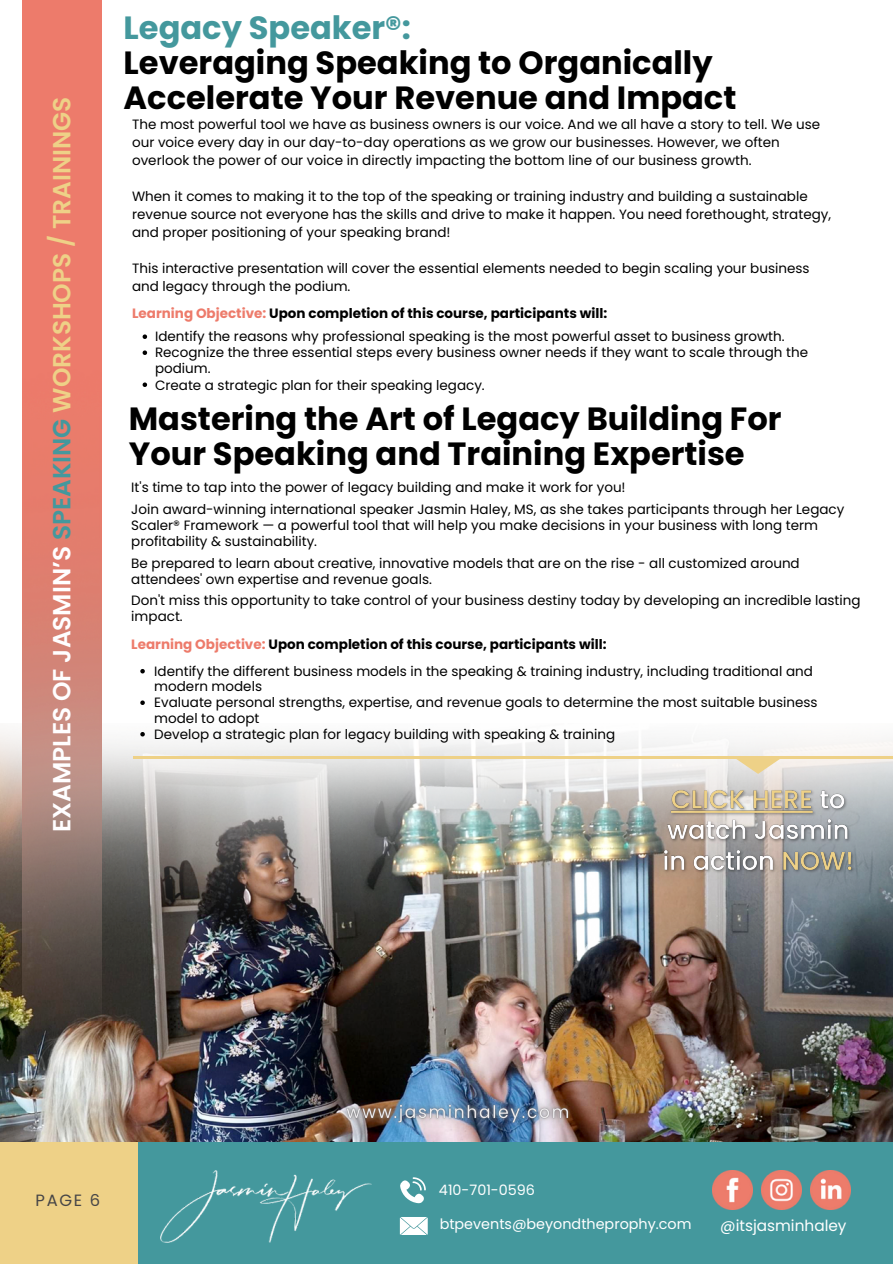
<style>
.page{position:relative;width:893px;height:1264px;background:#fff}
.page>*{position:absolute;margin:0;border:0;box-sizing:border-box;transform-origin:0 0}
.t1{font:700 32.1px/34.8px "Poppins";color:#000}
.t2{font:700 32.1px "Poppins";color:#44989d}
.t3{font:600 24.75px "Poppins";color:#eed187}
.t4{font:16.35px "Poppins";color:#474647}
.t5{font:15.3px "Poppins";color:#fff}
.t6{font:14.4px "Poppins";color:#fff}
.t7{font:13.5px/18px "Poppins";color:#000}
.t8{font:700 13.5px "Poppins";color:#000}
.s1{color:#fffeff}
.s2{color:#44989d}
.s3{color:#ed7b6b}
</style>
<div class="page">
<img style="left:0;top:731px;width:892px;height:410px">
<img style="left:658px;top:782px;width:200px;height:96px">
<img style="left:22px;top:0;width:80px;height:1077px">
<div style="left:0;top:1141px;width:892px;height:122px;background:#44989d"></div>
<img style="left:160px;top:1170px;width:212px;height:72px">
<div style="left:0;top:1141px;width:137px;height:122px;background:#eed187"></div>
<img style="left:712px;top:1170px;width:40px;height:39px">
<img style="left:761px;top:1170px;width:40px;height:39px">
<img style="left:810px;top:1170px;width:40px;height:39px">
<svg style="left:400px;top:1177px;width:26px;height:26px"></svg>
<svg style="left:400px;top:1217px;width:27px;height:17px"></svg>
<img style="left:324px;top:1079px;width:268px;height:63px">
<hr style="left:133px;top:756px;width:759px;height:3px;background:#eed187">
<svg style="left:735px;top:759px;width:46px;height:15px"></svg>
<svg style="left:143px;top:334px;width:4px;height:5px"></svg>
<svg style="left:143px;top:350px;width:4px;height:5px"></svg>
<svg style="left:143px;top:382px;width:4px;height:5px"></svg>
<svg style="left:140px;top:669px;width:5px;height:4px"></svg>
<svg style="left:140px;top:700px;width:5px;height:5px"></svg>
<svg style="left:140px;top:732px;width:5px;height:4px"></svg>
<p class="t3" style="left:45px;top:832px;width:736px;rotate:-90deg"><span class="s1">EXAMPLES OF JASMIN’S</span> <span class="s2">SPEAKING</span> WORKSHOPS / TRAININGS</p>
<p class="t2" style="left:124px;top:6px;width:289px">Legacy Speaker®:</p>
<p class="t1" style="left:124px;top:46px;width:614px">Leveraging Speaking to Organically<br>Accelerate Your Revenue and Impact</p>
<p class="t7" style="left:132px;top:115px;width:689px">The most powerful tool we have as business owners is our voice. And we all have a story to tell. We use our voice every day in our day-to-day operations as we grow our businesses. However, we often overlook the power of our voice in directly impacting the bottom line of our business growth.</p>
<p class="t7" style="left:132px;top:187px;width:700px">When it comes to making it to the top of the speaking or training industry and building a sustainable revenue source not everyone has the skills and drive to make it happen. You need forethought, strategy, and proper positioning of your speaking brand!</p>
<p class="t7" style="left:132px;top:259px;width:679px">This interactive presentation will cover the essential elements needed to begin scaling your business and legacy through the podium.</p>
<p class="t8" style="left:132px;top:304px;width:476px"><span class="s3">Learning Objective:</span> Upon completion of this course, participants will:</p>
<p class="t7" style="left:155px;top:328px;width:631px">Identify the reasons why professional speaking is the most powerful asset to business growth.</p>
<p class="t7" style="left:155px;top:345px;width:654px;line-height:16px">Recognize the three essential steps every business owner needs if they want to scale through the podium.</p>
<p class="t7" style="left:155px;top:376px;width:331px">Create a strategic plan for their speaking legacy.</p>
<p class="t1" style="left:129px;top:401px;width:654px">Mastering the Art of Legacy Building For<br>Your Speaking and Training Expertise</p>
<p class="t7" style="left:131px;top:479px;width:496px">It's time to tap into the power of legacy building and make it work for you!</p>
<p class="t7" style="left:131px;top:501px;width:714px;line-height:16.2px">Join award-winning international speaker Jasmin Haley, MS, as she takes participants through her Legacy<br>Scaler® Framework — a powerful tool that will help you make decisions in your business with long term profitability &amp; sustainability.</p>
<p class="t7" style="left:131px;top:554px;width:670px;line-height:16.2px">Be prepared to learn about creative, innovative models that are on the rise - all customized around attendees' own expertise and revenue goals.</p>
<p class="t7" style="left:131px;top:592px;width:730px;line-height:16.2px">Don't miss this opportunity to take control of your business destiny today by developing an incredible lasting impact.</p>
<p class="t8" style="left:131px;top:635px;width:476px"><span class="s3">Learning Objective:</span> Upon completion of this course, participants will:</p>
<p class="t7" style="left:154px;top:663px;width:660px;line-height:15.8px">Identify the different business models in the speaking &amp; training industry, including traditional and modern models</p>
<p class="t7" style="left:154px;top:694px;width:664px;line-height:15.8px">Evaluate personal strengths, expertise, and revenue goals to determine the most suitable business model to adopt</p>
<p class="t7" style="left:154px;top:725px;width:462px">Develop a strategic plan for legacy building with speaking &amp; training</p>
<p class="t4" style="left:36px;top:1188px;width:66px">PAGE 6</p>
<p class="t6" style="left:439px;top:1180px;width:98px">410-701-0596</p>
<p class="t6" style="left:439px;top:1213px;width:253px">btpevents@beyondtheprophy.com</p>
<p class="t5" style="left:720px;top:1214px;width:128px">@itsjasminhaley</p>
</div>
